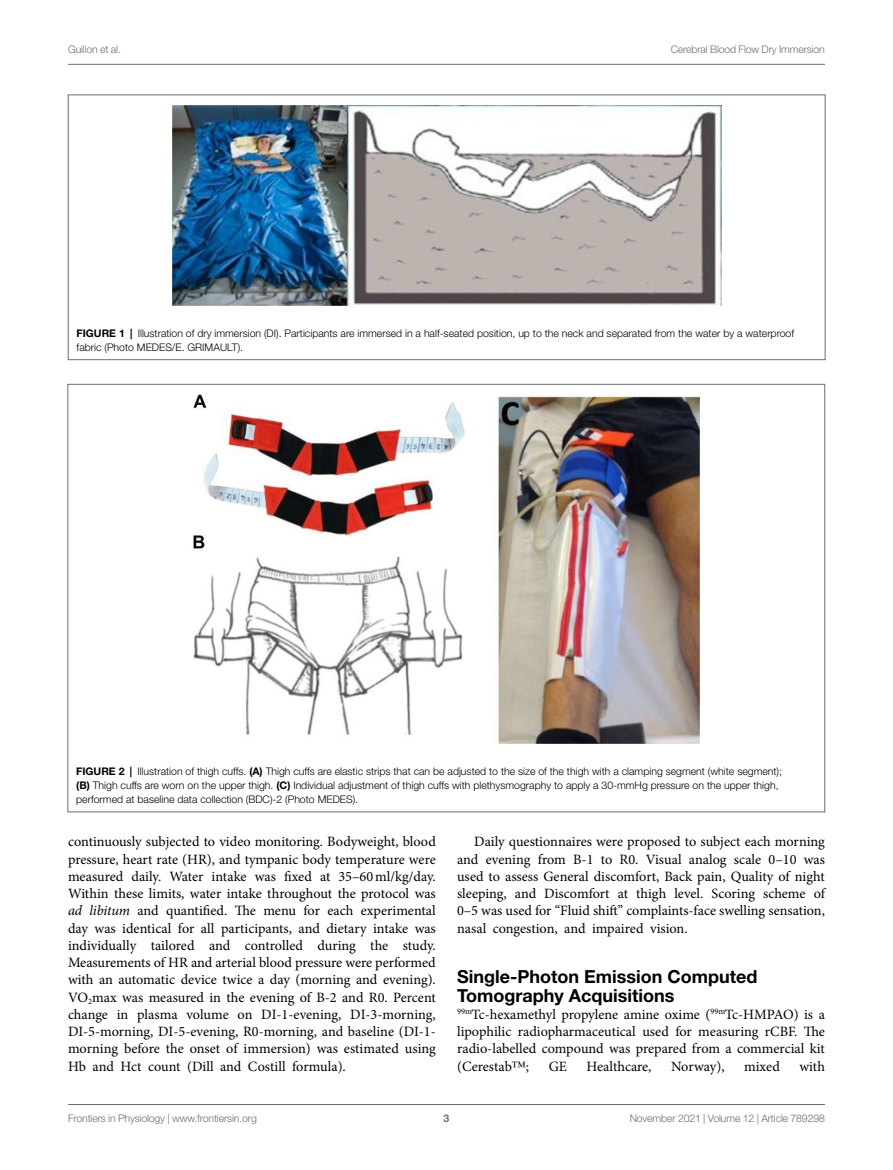
<style>
.page{position:relative;width:893px;height:1170px;background:#fff}
.page>*{position:absolute;margin:0;border:0;box-sizing:border-box;transform-origin:0 0}
.HEAD_2{font:700 18px/18.8px "Helvetica Neue LT Std";color:#000}
.TEXT{font:14.25px/17.2px "Minion Pro";color:#000;text-align:justify}
.TEXT_FLUSH{font:14.25px/17.2px "Minion Pro";color:#000;text-align:justify}
.FIG_LEG{font:300 10.5px/14.2px "Helvetica Neue LT Std";color:#000}
.t1{font:300 10.5px "Helvetica Neue LT Std";letter-spacing:-.015em;color:#6d6e71}
.t2{font:700 10.5px "Helvetica Neue LT Std";color:#6d6e71}
.s1{font-weight:700}
.s2{font-style:italic}
.s3{font-family:"STIX General"}
</style>
<div class="page">
<hr style="left:68px;top:64px;width:757px;height:1px;background:#6d6e71">
<hr style="left:68px;top:1104px;width:757px;height:1px;background:#6d6e71">
<img style="left:171px;top:105px;width:551px;height:201px">
<div style="left:68px;top:95px;width:757px;height:265px;border:1px solid #6d6e71"></div>
<img style="left:193px;top:394px;width:507px;height:350px">
<p class="t1" style="left:68px;top:42px;width:54px">Guillon et al.</p>
<p class="t1" style="left:671px;top:42px;width:156px">Cerebral Blood Flow Dry Immersion</p>
<p class="FIG_LEG" style="left:77px;top:326px;width:719px"><span class="s1">FIGURE 1 |</span> Illustration of dry immersion (DI). Participants are immersed in a half-seated position, up to the neck and separated from the water by a waterproof fabric (Photo MEDES/E. GRIMAULT).</p>
<p class="FIG_LEG" style="left:76px;top:763px;width:707px"><span class="s1">FIGURE 2 |</span> Illustration of thigh cuffs. <span class="s1">(A)</span> Thigh cuffs are elastic strips that can be adjusted to the size of the thigh with a clamping segment (white segment); <span class="s1">(B)</span> Thigh cuffs are worn on the upper thigh. <span class="s1">(C)</span> Individual adjustment of thigh cuffs with plethysmography to apply a 30-mmHg pressure on the upper thigh, performed at baseline data collection (BDC)-2 (Photo MEDES).</p>
<p class="TEXT" style="left:68px;top:833px;width:369px">continuously subjected to video monitoring. Bodyweight, blood pressure, heart rate (HR), and tympanic body temperature were measured daily. Water intake was fixed at 35–60ml/kg/day.<br>Within these limits, water intake throughout the protocol was <span class="s2">ad libitum</span> and quantified. The menu for each experimental day was identical for all participants, and dietary intake was individually tailored and controlled during the study.<br>Measurements of HR and arterial blood pressure were performed with an automatic device twice a day (morning and evening).<br>VO<sub>2</sub>max was measured in the evening of B-2 and R0. Percent change in plasma volume on DI-1-evening, DI-3-morning, DI-5-morning, DI-5-evening, R0-morning, and baseline (DI-1- morning before the onset of immersion) was estimated using Hb and Hct count (Dill and Costill formula).</p>
<p class="TEXT" style="left:457px;top:833px;width:369px;text-indent:17px">Daily questionnaires were proposed to subject each morning and evening from B-1 to R0. Visual analog scale 0–10 was used to assess General discomfort, Back pain, Quality of night sleeping, and Discomfort at thigh level. Scoring scheme of 0–5 was used for “Fluid shift” complaints-face swelling sensation, nasal congestion, and impaired vision.</p>
<p class="HEAD_2" style="left:457px;top:966px;width:302px">Single-Photon Emission Computed<br>Tomography Acquisitions</p>
<p class="TEXT_FLUSH" style="left:457px;top:1005px;width:369px"><sup>99m</sup>Tc-hexamethyl propylene amine oxime (<sup>99m</sup>Tc-HMPAO) is a lipophilic radiopharmaceutical used for measuring rCBF. The radio-labelled compound was prepared from a commercial kit (Cerestab<span class="s3">™</span>;</p>
<p class="TEXT_FLUSH" style="left:549px;top:1057px;width:20px">GE</p>
<p class="TEXT_FLUSH" style="left:586px;top:1057px;width:66px">Healthcare,</p>
<p class="TEXT_FLUSH" style="left:671px;top:1057px;width:55px">Norway),</p>
<p class="TEXT_FLUSH" style="left:744px;top:1057px;width:37px">mixed</p>
<p class="TEXT_FLUSH" style="left:799px;top:1057px;width:27px">with</p>
<p class="t1" style="left:68px;top:1111px;width:190px">Frontiers in Physiology | www.frontiersin.org</p>
<p class="t2" style="left:444px;top:1111px;width:7px">3</p>
<p class="t1" style="left:630px;top:1111px;width:197px">November 2021 | Volume 12 | Article 789298</p>
</div>
